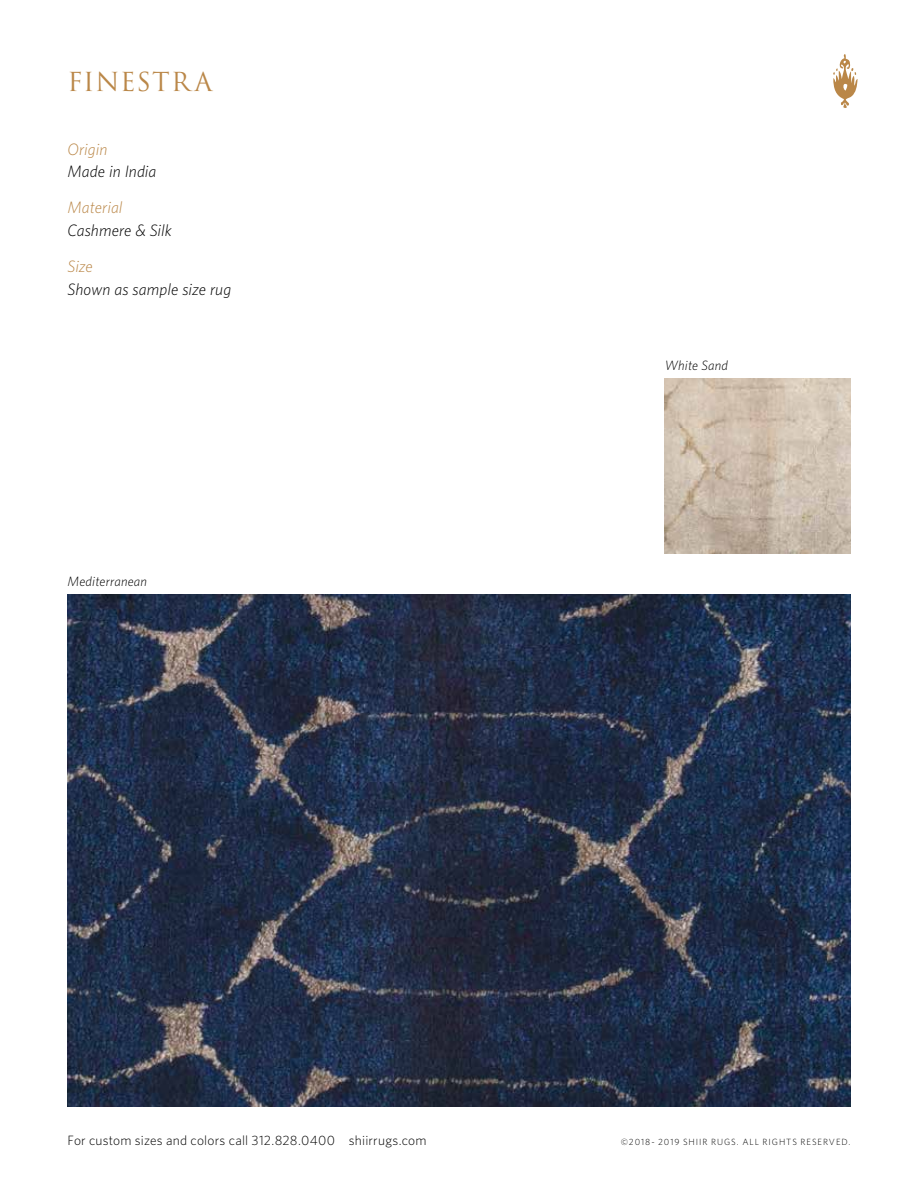
<style>
.page{position:relative;width:918px;height:1188px;background:#fff}
.page>*{position:absolute;margin:0;border:0;box-sizing:border-box;transform-origin:0 0}
.t1{font:25.5px "Trajan Pro";letter-spacing:.035em;color:#ba8748}
.t2{font:italic 300 16.5px "Whitney";letter-spacing:.005em;color:#000}
.t3{font:italic 300 16.5px "Whitney";letter-spacing:.005em;color:#ba8748}
.t4{font:300 13.5px "Whitney";letter-spacing:.015em;color:#000}
.t5{font:italic 300 13.5px "Whitney";letter-spacing:.02em;color:#000}
.t6{font:300 9px "Whitney";letter-spacing:.105em;color:#000}
</style>
<div class="page">
<svg style="left:833px;top:54px;width:25px;height:54px"></svg>
<img style="left:68px;top:594px;width:782px;height:513px">
<img style="left:665px;top:378px;width:185px;height:176px">
<h1 class="t1" style="left:68px;top:65px;width:147px">FINESTRA</h1>
<p class="t3" style="left:68px;top:138px;width:41px">Origin</p>
<p class="t2" style="left:68px;top:160px;width:90px">Made in India</p>
<p class="t3" style="left:68px;top:196px;width:57px">Material</p>
<p class="t2" style="left:68px;top:219px;width:106px">Cashmere &amp; Silk</p>
<p class="t3" style="left:68px;top:255px;width:27px">Size</p>
<p class="t2" style="left:68px;top:278px;width:165px">Shown as sample size rug</p>
<p class="t5" style="left:68px;top:572px;width:81px">Mediterranean</p>
<p class="t5" style="left:665px;top:356px;width:65px">White Sand</p>
<p class="t4" style="left:68px;top:1131px;width:361px">For custom sizes and colors call 312.828.0400 shiirrugs.com</p>
<p class="t6" style="left:621px;top:1136px;width:231px">©2018- 2019 SHIIR RUGS. ALL RIGHTS RESERVED.</p>
</div>
